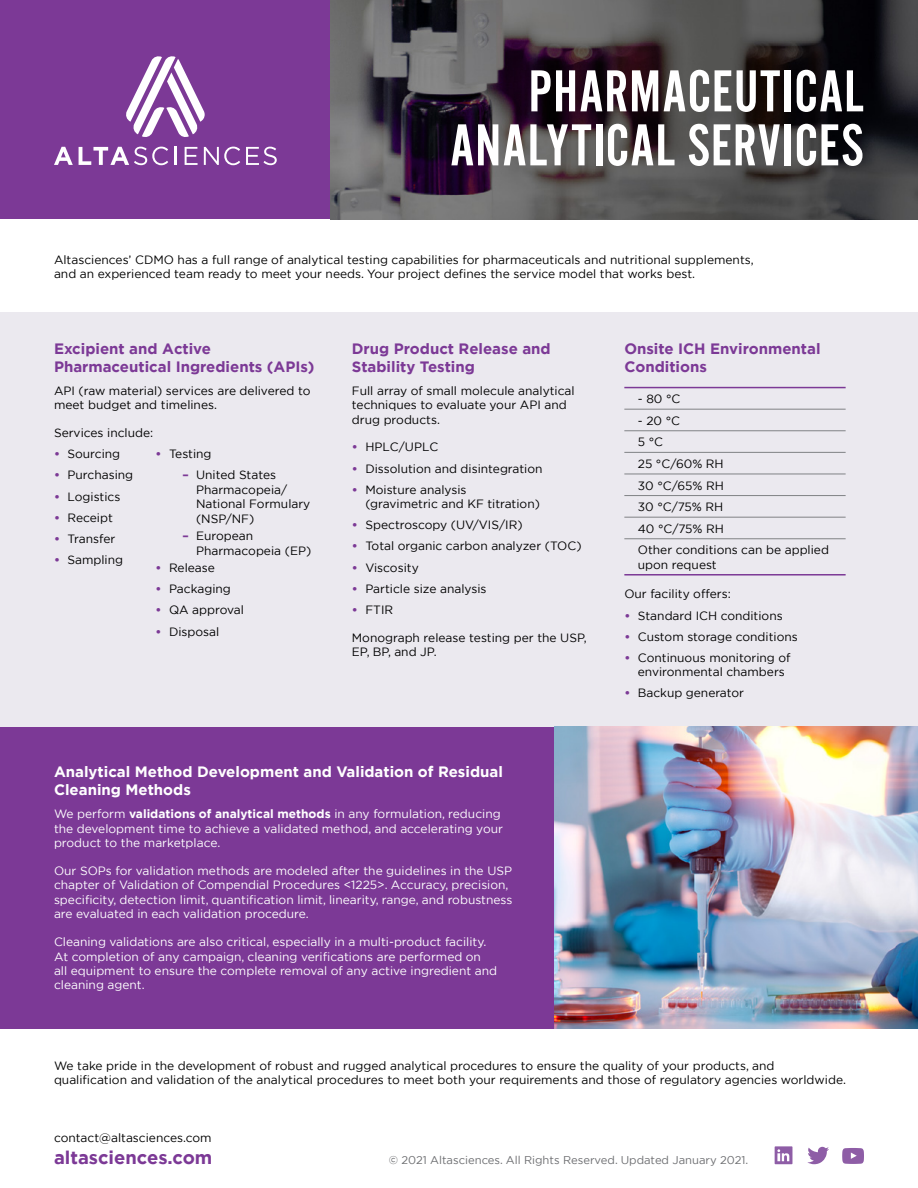
<style>
.page{position:relative;width:918px;height:1188px;background:#fff}
.page>*{position:absolute;margin:0;border:0;box-sizing:border-box;transform-origin:0 0}
.t1{font:61.5px/54px "Alternate Got No 2 D";letter-spacing:.01em;color:#fff;text-align:right}
.t2{font:700 18.3px "Gotham";color:#7c3996}
.t3{font:700 15px/18px "Gotham";color:#7c3996}
.t4{font:700 15px/18px "Gotham";color:#fff}
.t5{font:12px/14.4px "Gotham";color:#000}
.t6{font:12px/14.4px "Gotham";color:#fff}
.t7{font:11.25px "Gotham";color:#6d6e71}
.s1{font-weight:700;color:#7c3996}
.s2{font-weight:700}
</style>
<div class="page">
<div style="left:0;top:0;width:918px;height:219px;background:#7c3996"></div>
<svg style="left:54px;top:147px;width:19px;height:18px"></svg>
<svg style="left:79px;top:147px;width:89px;height:18px"></svg>
<svg style="left:175px;top:147px;width:2px;height:18px"></svg>
<svg style="left:185px;top:147px;width:13px;height:18px"></svg>
<svg style="left:204px;top:147px;width:36px;height:18px"></svg>
<svg style="left:246px;top:147px;width:31px;height:18px"></svg>
<svg style="left:126px;top:56px;width:79px;height:81px"></svg>
<svg style="left:842px;top:1148px;width:22px;height:16px"></svg>
<svg style="left:807px;top:1147px;width:22px;height:17px"></svg>
<svg style="left:775px;top:1146px;width:17px;height:18px"></svg>
<img style="left:330px;top:0;width:588px;height:219px">
<div style="left:0;top:313px;width:918px;height:429px;background:#ebe9ef"></div>
<hr style="left:624px;top:430px;width:222px;height:1px;background:#808285">
<hr style="left:624px;top:452px;width:222px;height:1px;background:#808285">
<hr style="left:624px;top:474px;width:222px;height:1px;background:#808285">
<hr style="left:624px;top:495px;width:222px;height:1px;background:#808285">
<hr style="left:624px;top:517px;width:222px;height:1px;background:#808285">
<hr style="left:624px;top:538px;width:222px;height:1px;background:#808285">
<hr style="left:624px;top:574px;width:222px;height:2px;background:#7c3996">
<hr style="left:624px;top:387px;width:222px;height:1px;background:#7c3996">
<hr style="left:624px;top:409px;width:222px;height:1px;background:#808285">
<div style="left:0;top:727px;width:918px;height:302px;background:#7c3996"></div>
<img style="left:554px;top:727px;width:364px;height:302px">
<h1 class="t1" style="left:450px;top:66px;width:416px">PHARMACEUTICAL<br>ANALYTICAL SERVICES</h1>
<p class="t5" style="left:54px;top:252px;width:701px">Altasciences’ CDMO has a full range of analytical testing capabilities for pharmaceuticals and nutritional supplements, and an experienced team ready to meet your needs. Your project defines the service model that works best.</p>
<p class="t3" style="left:54px;top:339px;width:262px">Excipient and Active<br>Pharmaceutical Ingredients (APIs)</p>
<p class="t5" style="left:54px;top:383px;width:258px">API (raw material) services are delivered to meet budget and timelines.</p>
<p class="t5" style="left:54px;top:425px;width:101px">Services include:</p>
<p class="t5" style="left:54px;top:447px;width:68px"><span class="s1">•</span> Sourcing</p>
<p class="t5" style="left:54px;top:468px;width:81px"><span class="s1">•</span> Purchasing</p>
<p class="t5" style="left:54px;top:489px;width:68px"><span class="s1">•</span> Logistics</p>
<p class="t5" style="left:54px;top:510px;width:60px"><span class="s1">•</span> Receipt</p>
<p class="t5" style="left:54px;top:531px;width:63px"><span class="s1">•</span> Transfer</p>
<p class="t5" style="left:54px;top:552px;width:71px"><span class="s1">•</span> Sampling</p>
<p class="t5" style="left:156px;top:446px;width:58px"><span class="s1">•</span> Testing</p>
<p class="t5" style="left:196px;top:468px;width:116px;text-indent:-13px"><span class="s1">–</span> United States<br>Pharmacopeia/<br>National Formulary (NSP/NF)</p>
<p class="t5" style="left:196px;top:528px;width:117px;text-indent:-13px"><span class="s1">–</span> European<br>Pharmacopeia (EP)</p>
<p class="t5" style="left:156px;top:560px;width:61px"><span class="s1">•</span> Release</p>
<p class="t5" style="left:156px;top:582px;width:77px"><span class="s1">•</span> Packaging</p>
<p class="t5" style="left:156px;top:603px;width:90px"><span class="s1">•</span> QA approval</p>
<p class="t5" style="left:156px;top:624px;width:65px"><span class="s1">•</span> Disposal</p>
<p class="t3" style="left:352px;top:339px;width:200px">Drug Product Release and<br>Stability Testing</p>
<p class="t5" style="left:352px;top:383px;width:224px">Full array of small molecule analytical techniques to evaluate your API and drug products.</p>
<p class="t5" style="left:352px;top:440px;width:88px"><span class="s1">•</span> HPLC/UPLC</p>
<p class="t5" style="left:352px;top:461px;width:192px"><span class="s1">•</span> Dissolution and disintegration</p>
<p class="t5" style="left:365px;top:482px;width:176px;text-indent:-14px"><span class="s1">•</span> Moisture analysis (gravimetric and KF titration)</p>
<p class="t5" style="left:352px;top:518px;width:172px"><span class="s1">•</span> Spectroscopy (UV/VIS/IR)</p>
<p class="t5" style="left:352px;top:539px;width:231px"><span class="s1">•</span> Total organic carbon analyzer (TOC)</p>
<p class="t5" style="left:352px;top:560px;width:68px"><span class="s1">•</span> Viscosity</p>
<p class="t5" style="left:352px;top:581px;width:136px"><span class="s1">•</span> Particle size analysis</p>
<p class="t5" style="left:352px;top:602px;width:43px"><span class="s1">•</span> FTIR</p>
<p class="t5" style="left:352px;top:630px;width:236px">Monograph release testing per the USP,<br>EP, BP, and JP.</p>
<p class="t4" style="left:54px;top:763px;width:450px">Analytical Method Development and Validation of Residual<br>Cleaning Methods</p>
<p class="t6" style="left:54px;top:807px;width:451px">We perform <span class="s2">validations of analytical methods</span> in any formulation, reducing the development time to achieve a validated method, and accelerating your product to the marketplace.</p>
<p class="t6" style="left:54px;top:863px;width:460px">Our SOPs for validation methods are modeled after the guidelines in the USP chapter of Validation of Compendial Procedures &lt;1225&gt;. Accuracy, precision, specificity, detection limit, quantification limit, linearity, range, and robustness are evaluated in each validation procedure.</p>
<p class="t6" style="left:54px;top:934px;width:445px">Cleaning validations are also critical, especially in a multi-product facility.<br>At completion of any campaign, cleaning verifications are performed on all equipment to ensure the complete removal of any active ingredient and cleaning agent.</p>
<p class="t3" style="left:624px;top:339px;width:198px">Onsite ICH Environmental<br>Conditions</p>
<p class="t5" style="left:638px;top:391px;width:44px">- 80 °C</p>
<p class="t5" style="left:638px;top:409px;width:193px;line-height:21.6px">- 20 °C<br>5 °C<br>25 °C/60% RH<br>30 °C/65% RH<br>30 °C/75% RH<br>40 °C/75% RH<br>Other conditions can be applied</p>
<p class="t5" style="left:638px;top:557px;width:80px">upon request</p>
<p class="t5" style="left:624px;top:587px;width:108px">Our facility offers:</p>
<p class="t5" style="left:624px;top:608px;width:160px"><span class="s1">•</span> Standard ICH conditions</p>
<p class="t5" style="left:624px;top:629px;width:175px"><span class="s1">•</span> Custom storage conditions</p>
<p class="t5" style="left:638px;top:650px;width:154px;text-indent:-14px"><span class="s1">•</span> Continuous monitoring of environmental chambers</p>
<p class="t5" style="left:624px;top:686px;width:121px"><span class="s1">•</span> Backup generator</p>
<p class="t5" style="left:54px;top:1058px;width:794px">We take pride in the development of robust and rugged analytical procedures to ensure the quality of your products, and qualification and validation of the analytical procedures to meet both your requirements and those of regulatory agencies worldwide.</p>
<p class="t5" style="left:54px;top:1130px;width:159px">contact@altasciences.com</p>
<h2 class="t2" style="left:54px;top:1146px;width:160px">altasciences.com</h2>
<p class="t7" style="left:389px;top:1153px;width:361px">© 2021 Altasciences. All Rights Reserved. Updated January 2021.</p>
</div>
